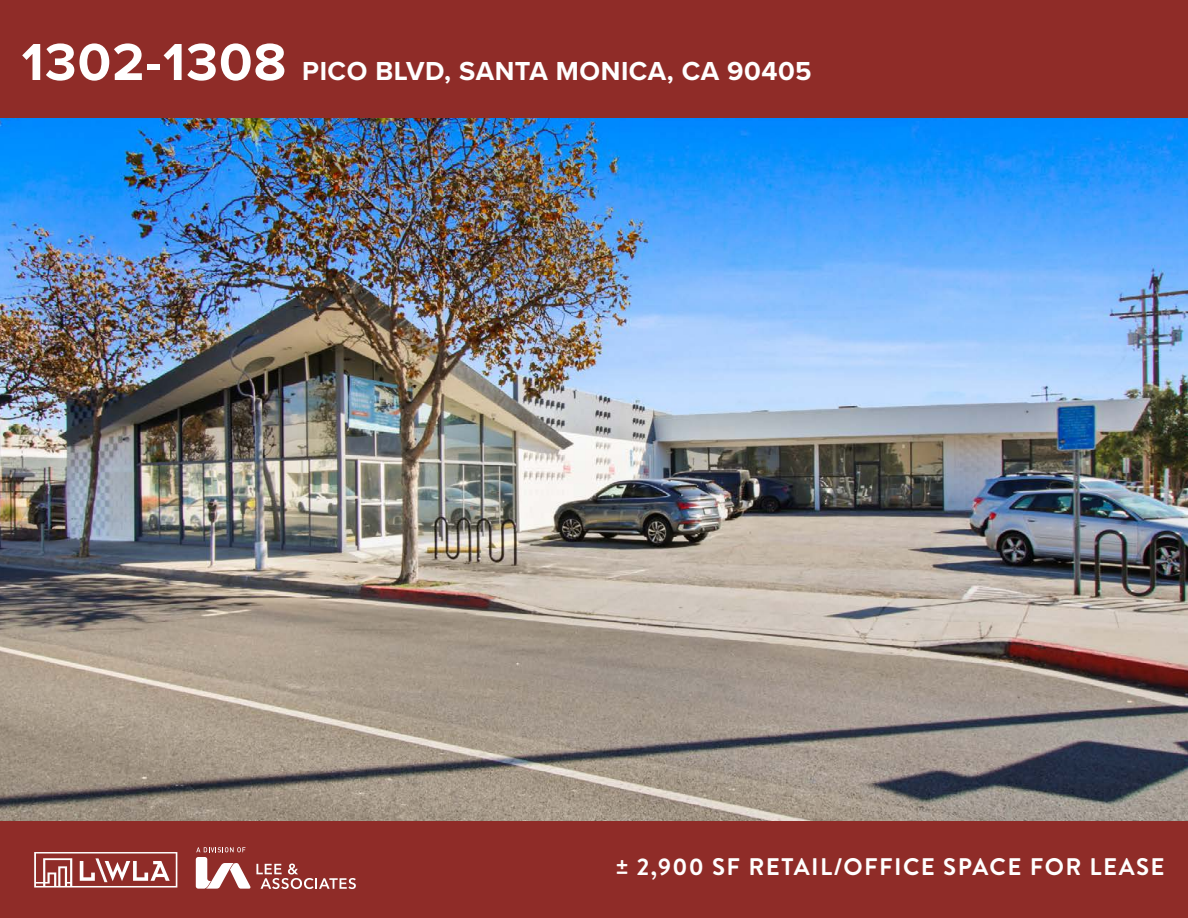
<style>
.page{position:relative;width:1188px;height:918px;background:#fff}
.page>*{position:absolute;margin:0;border:0;box-sizing:border-box;transform-origin:0 0}
.t1{font:700 27px "Proxima Nova";letter-spacing:.02em;color:#fff}
.t2{font:700 24px "Brandon Grotesque";letter-spacing:.06em;color:#fff}
.t3{font:700 21.6px "Proxima Nova";letter-spacing:.02em;color:#fff}
.s1{font-size:36px}
.s2{font-size:54px}
</style>
<div class="page">
<img style="left:0;top:117px;width:1188px;height:705px">
<div style="left:0;top:0;width:1188px;height:117px;background:#8f2c28"></div>
<div style="left:0;top:822px;width:1188px;height:96px;background:#8f2c28"></div>
<svg style="left:34px;top:852px;width:143px;height:36px"></svg>
<svg style="left:196px;top:847px;width:160px;height:42px"></svg>
<p class="t3" style="left:36px;top:44px;width:598px"><span class="s1">1302-1308</span> PICO BLVD, SANTA MONICA, CA 90405</p>
<p class="t1" style="left:22px;top:51px;width:792px"><span class="s2">1302-1308</span> PICO BLVD, SANTA MONICA, CA 90405</p>
<p class="t2" style="left:615px;top:850px;width:551px">± 2,900 SF RETAIL/OFFICE SPACE FOR LEASE</p>
</div>
